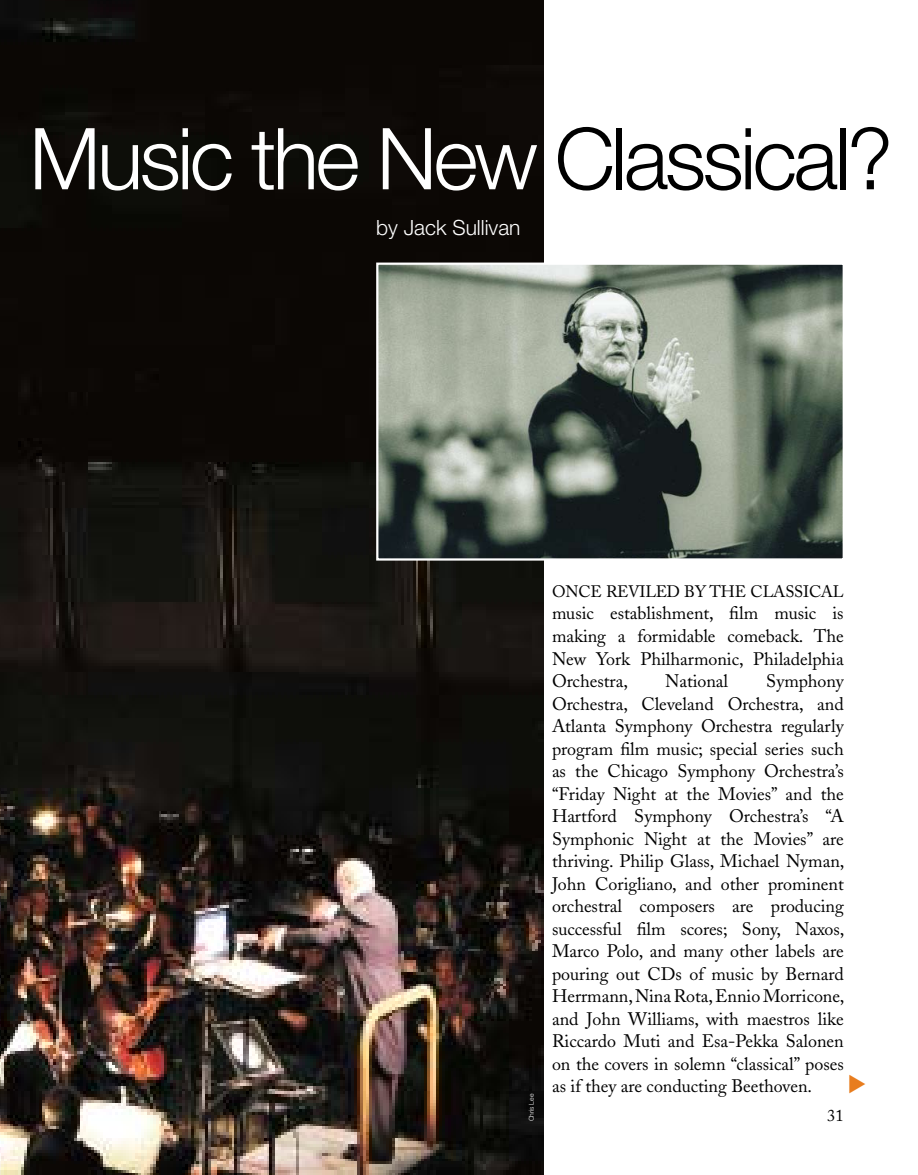
<style>
.page{position:relative;width:918px;height:1175px;background:#fff}
.page>*{position:absolute;margin:0;border:0;box-sizing:border-box;transform-origin:0 0}
.t1{font:300 85.5px "Helvetica Neue";letter-spacing:-.04em;color:#fff}
.t2{font:300 21px "Helvetica Neue";color:#fff}
.t3{font:18px/22.5px "Adobe Caslon";color:#000;text-align:justify}
.t4{font:16.5px "Adobe Caslon";letter-spacing:-.01em;color:#000}
.t5{font:300 6.75px "Helvetica Neue";color:#fff}
.s1{color:#000}
</style>
<div class="page">
<img style="left:0;top:0;width:543px;height:1174px">
<img style="left:379px;top:265px;width:463px;height:292px">
<div style="left:376px;top:262px;width:469px;height:298px;border:2px solid #fff"></div>
<h1 class="t1" style="left:29px;top:107px;width:865px">Music the New <span class="s1">Classical?</span></h1>
<p class="t2" style="left:376px;top:215px;width:146px">by Jack Sullivan</p>
<p class="t5" style="left:527px;top:1121px;width:29px;rotate:-90deg">Chris Lee</p>
<p class="t4" style="left:552px;top:581px;width:293px">Once reviled by the classical</p>
<p class="t3" style="left:552px;top:602px;width:293px">music establishment, film music is making a formidable comeback. The New York Philharmonic, Philadelphia Orchestra,</p>
<p class="t3" style="left:552px;top:670px;width:294px;text-indent:214px">Symphony Orchestra, Cleveland Orchestra, and Atlanta Symphony Orchestra regularly program film music; special series such as the Chicago Symphony Orchestra’s “Friday Night at the Movies” and the Hartford Symphony Orchestra’s “A Symphonic Night at the Movies” are thriving. Philip Glass, Michael Nyman, John Corigliano, and other prominent orchestral composers are producing successful film scores; Sony, Naxos, Marco Polo, and many other labels are pouring out CD s of music by Bernard Herrmann, Nina Rota, Ennio Morricone, and John Williams, with maestros like Riccardo Muti and Esa-Pekka Salonen on the covers in solemn “classical” poses as if they are conducting Beethoven.</p>
<p class="t3" style="left:665px;top:670px;width:64px">National</p>
<p class="t4" style="left:827px;top:1105px;width:18px">31</p>
</div>
